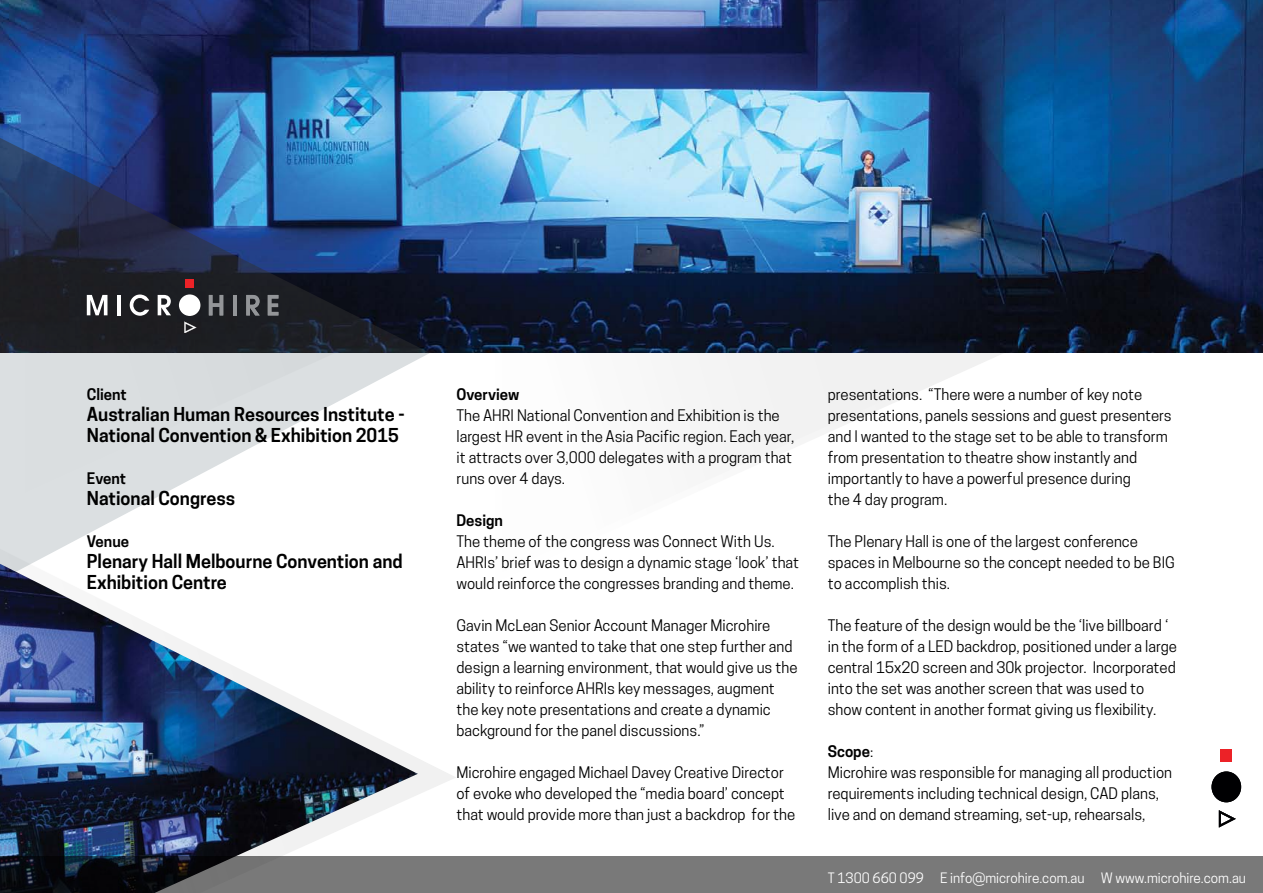
<style>
.page{position:relative;width:1263px;height:893px;background:#fff}
.page>*{position:absolute;margin:0;border:0;box-sizing:border-box;transform-origin:0 0}
.t1{font:600 18px/21px "Cooper Hewitt";color:#000}
.t2{font:15px/21px "Cooper Hewitt";color:#000}
.t3{font:600 15px "Cooper Hewitt";color:#000}
.t4{font:13.5px "Cooper Hewitt";color:#fff}
.s1{font-weight:600}
</style>
<div class="page">
<svg style="left:726px;top:353px;width:277px;height:116px;fill:#f4f4f4"></svg>
<div style="left:696px;top:353px;width:30px;height:98px;background:#f4f4f4"></div>
<img style="left:0;top:0;width:1263px;height:353px">
<img style="left:0;top:701px;width:418px;height:156px">
<svg style="left:0;top:24px;width:430px;height:329px;background:#24436d"></svg>
<svg style="left:0;top:353px;width:429px;height:348px"></svg>
<svg style="left:0;top:857px;width:1263px;height:36px;background:#676869"></svg>
<div style="left:1211px;top:771px;width:30px;height:31px;background:#000002;border-radius:50%"></div>
<svg style="left:1219px;top:810px;width:17px;height:17px"></svg>
<div style="left:1220px;top:749px;width:12px;height:12px;background:#ec2227"></div>
<svg style="left:87px;top:295px;width:21px;height:20px"></svg>
<hr style="left:117px;top:295px;width:4px;height:20px;background:#fff">
<svg style="left:130px;top:294px;width:19px;height:22px"></svg>
<svg style="left:158px;top:295px;width:13px;height:20px"></svg>
<svg style="left:209px;top:295px;width:14px;height:20px"></svg>
<hr style="left:233px;top:295px;width:4px;height:20px;background:#939598">
<svg style="left:246px;top:295px;width:14px;height:20px"></svg>
<svg style="left:268px;top:295px;width:10px;height:20px"></svg>
<div style="left:179px;top:294px;width:21px;height:22px;background:#fff;border-radius:50%"></div>
<svg style="left:184px;top:321px;width:13px;height:11px"></svg>
<div style="left:185px;top:279px;width:9px;height:8px;background:#ec2227"></div>
<p class="t3" style="left:87px;top:385px;width:41px">Client</p>
<p class="t1" style="left:87px;top:403px;width:319px">Australian Human Resources Institute -<br>National Convention &amp; Exhibition 2015</p>
<p class="t3" style="left:87px;top:469px;width:41px">Event</p>
<p class="t1" style="left:87px;top:487px;width:150px">National Congress</p>
<p class="t3" style="left:87px;top:532px;width:44px">Venue</p>
<p class="t1" style="left:87px;top:550px;width:317px">Plenary Hall Melbourne Convention and<br>Exhibition Centre</p>
<p class="t3" style="left:456px;top:385px;width:64px">Overview</p>
<p class="t2" style="left:456px;top:404px;width:339px">The AHRI National Convention and Exhibition is the largest HR event in the Asia Pacific region. Each year, it attracts over 3,000 delegates with a program that runs over 4 days.</p>
<p class="t3" style="left:456px;top:511px;width:48px">Design</p>
<p class="t2" style="left:456px;top:530px;width:344px">The theme of the congress was Connect With Us.<br>AHRIs’ brief was to design a dynamic stage ‘look’ that would reinforce the congresses branding and theme.</p>
<p class="t2" style="left:456px;top:614px;width:343px">Gavin McLean Senior Account Manager Microhire states “we wanted to take that one step further and design a learning environment, that would give us the ability to reinforce AHRIs key messages, augment the key note presentations and create a dynamic background for the panel discussions.”</p>
<p class="t2" style="left:456px;top:761px;width:340px">Microhire engaged Michael Davey Creative Director of evoke who developed the “media board’ concept that would provide more than just a backdrop for the</p>
<p class="t2" style="left:828px;top:383px;width:345px">presentations. “There were a number of key note presentations, panels sessions and guest presenters and I wanted to the stage set to be able to transform from presentation to theatre show instantly and importantly to have a powerful presence during<br>the 4 day program.</p>
<p class="t2" style="left:828px;top:530px;width:348px">The Plenary Hall is one of the largest conference spaces in Melbourne so the concept needed to be BIG to accomplish this.</p>
<p class="t2" style="left:828px;top:614px;width:351px">The feature of the design would be the ‘live billboard ‘ in the form of a LED backdrop, positioned under a large central 15x20 screen and 30k projector. Incorporated into the set was another screen that was used to show content in another format giving us flexibility.</p>
<p class="t2" style="left:828px;top:740px;width:346px"><span class="s1">Scope</span>:<br>Microhire was responsible for managing all production requirements including technical design, CAD plans, live and on demand streaming, set-up, rehearsals,</p>
<p class="t4" style="left:828px;top:870px;width:420px">T 1300 660 099 E info@microhire.com.au W www.microhire.com.au</p>
</div>
